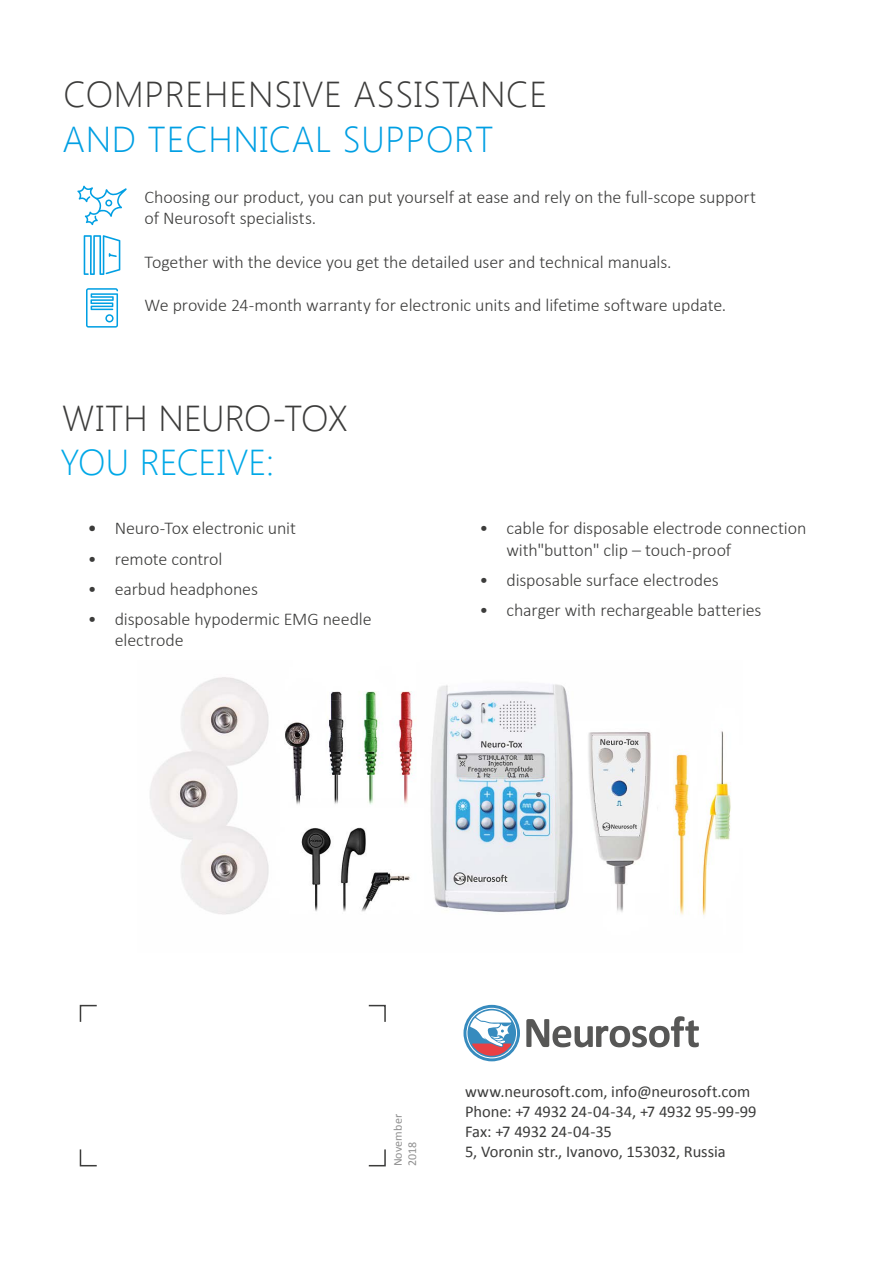
<style>
.page{position:relative;width:893px;height:1263px;background:#fff}
.page>*{position:absolute;margin:0;border:0;box-sizing:border-box;transform-origin:0 0}
.t1{font:300 36px "Segoe UI";letter-spacing:.02em;color:#3c3c3b}
.t2{font:300 36px "Segoe UI";letter-spacing:.02em;color:#009fe3}
.t3{font:300 36px "Segoe UI";color:#3c3c3b}
.t4{font:300 36px "Segoe UI";color:#00a8e7}
.t5{font:300 18px/21.6px "Calibri";letter-spacing:-.005em;color:#3c3c3b}
.t6{font:16.5px/19.8px "Calibri";color:#3c3c3b}
.t7{font:12px/14.4px "Calibri";letter-spacing:.01em;color:#909090}
.s1{font-weight:400}
</style>
<div class="page">
<svg style="left:79px;top:1004px;width:18px;height:18px"></svg>
<svg style="left:368px;top:1149px;width:18px;height:18px"></svg>
<svg style="left:79px;top:1149px;width:18px;height:18px"></svg>
<svg style="left:368px;top:1004px;width:18px;height:18px"></svg>
<img style="left:150px;top:677px;width:581px;height:238px">
<svg style="left:526px;top:1016px;width:173px;height:31px"></svg>
<svg style="left:463px;top:1005px;width:57px;height:56px"></svg>
<svg style="left:466px;top:1007px;width:51px;height:52px"></svg>
<svg style="left:77px;top:186px;width:50px;height:39px"></svg>
<svg style="left:84px;top:235px;width:36px;height:40px"></svg>
<svg style="left:86px;top:288px;width:32px;height:40px"></svg>
<h1 class="t1" style="left:63px;top:69px;width:485px">COMPREHENSIVE ASSISTANCE</h1>
<h1 class="t2" style="left:62px;top:114px;width:432px">AND TECHNICAL SUPPORT</h1>
<p class="t5" style="left:145px;top:186px;width:613px">Choosing our product, you can put yourself at ease and rely on the full-scope support of Neurosoft specialists.</p>
<p class="t5" style="left:145px;top:251px;width:529px">Together with the device you get the detailed user and technical manuals.</p>
<p class="t5" style="left:145px;top:294px;width:583px">We provide 24-month warranty for electronic units and lifetime software update.</p>
<h1 class="t3" style="left:62px;top:394px;width:287px">WITH NEURO-TOX</h1>
<h1 class="t4" style="left:60px;top:437px;width:216px">YOU RECEIVE:</h1>
<p class="t5" style="left:88px;top:517px;width:210px"><span class="s1">•</span> Neuro-Tox electronic unit</p>
<p class="t5" style="left:88px;top:548px;width:136px">• remote control</p>
<p class="t5" style="left:88px;top:578px;width:172px">• earbud headphones</p>
<p class="t5" style="left:115px;top:608px;width:258px;text-indent:-27px">• disposable hypodermic EMG needle electrode</p>
<p class="t5" style="left:506px;top:517px;width:301px;text-indent:-27px">• cable for disposable electrode connection with"button" clip – touch-proof</p>
<p class="t5" style="left:479px;top:569px;width:241px">• disposable surface electrodes</p>
<p class="t5" style="left:479px;top:599px;width:284px">• charger with rechargeable batteries</p>
<p class="t7" style="left:391px;top:1166px;width:54px;rotate:-90deg">November<br>2018</p>
<p class="t6" style="left:465px;top:1082px;width:293px">www.neurosoft.com, info@neurosoft.com Phone: +7 4932 24-04-34, +7 4932 95-99-99<br>Fax: +7 4932 24-04-35<br>5, Voronin str., Ivanovo, 153032, Russia</p>
</div>
